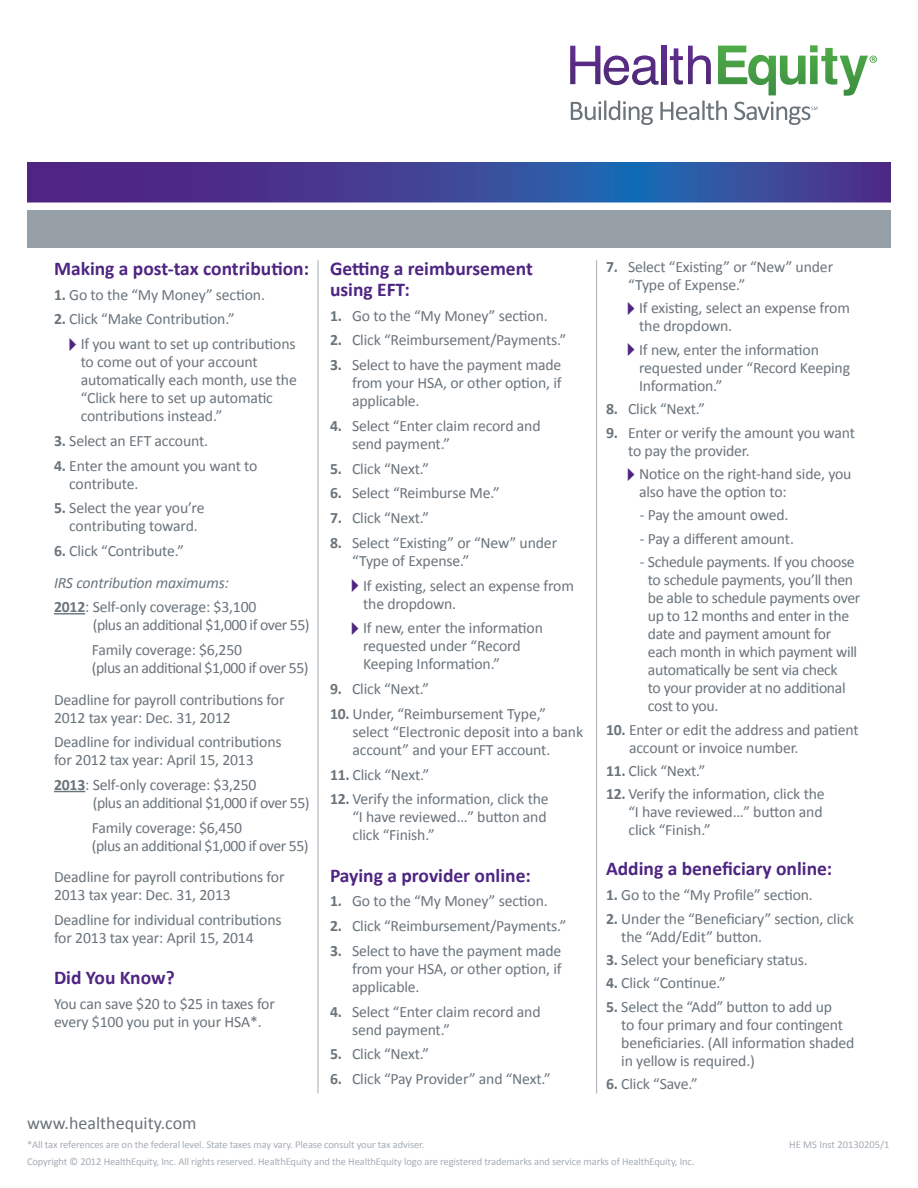
<style>
.page{position:relative;width:918px;height:1188px;background:#fff}
.page>*{position:absolute;margin:0;border:0;box-sizing:border-box;transform-origin:0 0}
.SubHead{font:700 19.5px/21px "Calibri";color:#4e2582}
.Body_Copy{font:700 19.5px "Calibri";color:#4e2582}
.t1{font:18px "Calibri";color:#6a747b}
.Body_Copy-2{font:15.75px/18px "Calibri";letter-spacing:-.01em;color:#6a747b}
.Body_Copy-3{font:15.75px/18px "Calibri";letter-spacing:-.03em;color:#6a747b}
.Body_Copy-4{font:italic 15.75px "Calibri";letter-spacing:-.01em;color:#6a747b}
.Body_Copy-5{font:10.5px "Calibri";letter-spacing:-.01em;color:#a5adb5}
.s1{font-weight:700}
</style>
<div class="page">
<hr style="left:54px;top:613px;width:31px;height:1px;background:#6a747b">
<hr style="left:54px;top:791px;width:31px;height:1px;background:#6a747b">
<svg style="left:27px;top:162px;width:864px;height:40px;background:#3e4194"></svg>
<div style="left:27px;top:206px;width:864px;height:41px;background:#98a0a7"></div>
<div style="left:27px;top:202px;width:891px;height:8px;background:#fff"></div>
<hr style="left:318px;top:260px;width:1px;height:834px;background:#a5adb5">
<hr style="left:596px;top:260px;width:1px;height:834px;background:#a5adb5">
<svg style="left:570px;top:45px;width:307px;height:80px"></svg>
<p class="SubHead" style="left:54px;top:258px;width:257px">Making a post-tax contribution:</p>
<p class="Body_Copy-2" style="left:54px;top:285px;width:212px"><span class="s1">1.</span> Go to the “My Money” section.</p>
<p class="Body_Copy-2" style="left:54px;top:310px;width:182px"><span class="s1">2.</span> Click “Make Contribution.”</p>
<p class="Body_Copy-2" style="left:81px;top:335px;width:218px">If you want to set up contributions to come out of your account automatically each month, use the “Click here to set up automatic contributions instead.”</p>
<p class="Body_Copy-2" style="left:54px;top:432px;width:156px"><span class="s1">3.</span> Select an EFT account.</p>
<p class="Body_Copy-2" style="left:69px;top:456px;width:190px;text-indent:-15px"><span class="s1">4.</span> Enter the amount you want to contribute.</p>
<p class="Body_Copy-2" style="left:54px;top:499px;width:152px;text-align:center"><span class="s1">5.</span> Select the year you’re contributing toward.</p>
<p class="Body_Copy-2" style="left:54px;top:542px;width:132px"><span class="s1">6.</span> Click “Contribute.”</p>
<p class="Body_Copy-4" style="left:54px;top:572px;width:176px">IRS contribution maximums:</p>
<p class="Body_Copy-3" style="left:93px;top:598px;width:218px;text-indent:-39px"><span class="s1">2012</span>: Self-only coverage: $3,100<br>(plus an additional $1,000 if over 55)</p>
<p class="Body_Copy-3" style="left:92px;top:641px;width:218px">Family coverage: $6,250<br>(plus an additional $1,000 if over 55)</p>
<p class="Body_Copy-2" style="left:54px;top:690px;width:232px">Deadline for payroll contributions for<br>2012 tax year: Dec. 31, 2012</p>
<p class="Body_Copy-2" style="left:54px;top:733px;width:229px">Deadline for individual contributions for 2012 tax year: April 15, 2013</p>
<p class="Body_Copy-3" style="left:93px;top:776px;width:218px;text-indent:-39px"><span class="s1">2013</span>: Self-only coverage: $3,250<br>(plus an additional $1,000 if over 55)</p>
<p class="Body_Copy-3" style="left:92px;top:819px;width:218px">Family coverage: $6,450<br>(plus an additional $1,000 if over 55)</p>
<p class="Body_Copy-2" style="left:54px;top:868px;width:232px">Deadline for payroll contributions for<br>2013 tax year: Dec. 31, 2013</p>
<p class="Body_Copy-2" style="left:54px;top:911px;width:229px">Deadline for individual contributions for 2013 tax year: April 15, 2014</p>
<p class="SubHead" style="left:54px;top:967px;width:122px">Did You Know?</p>
<p class="Body_Copy-2" style="left:54px;top:995px;width:222px">You can save $20 to $25 in taxes for every $100 you put in your HSA*.</p>
<p class="t1" style="left:27px;top:1112px;width:171px">www.healthequity.com</p>
<p class="SubHead" style="left:330px;top:258px;width:204px">Getting a reimbursement using EFT:</p>
<p class="Body_Copy-2" style="left:330px;top:306px;width:219px"><span class="s1">1.</span> Go to the “My Money” section.</p>
<p class="Body_Copy-2" style="left:330px;top:331px;width:238px"><span class="s1">2.</span> Click “Reimbursement/Payments.”</p>
<p class="Body_Copy-2" style="left:352px;top:356px;width:211px;text-align:justify;text-indent:-22px"><span class="s1">3.</span> Select to have the payment made from your HSA, or other option, if applicable.</p>
<p class="Body_Copy-2" style="left:352px;top:417px;width:190px;text-indent:-22px"><span class="s1">4.</span> Select “Enter claim record and send payment.”</p>
<p class="Body_Copy-2" style="left:330px;top:459px;width:101px"><span class="s1">5.</span> Click “Next.”</p>
<p class="Body_Copy-2" style="left:330px;top:484px;width:171px"><span class="s1">6.</span> Select “Reimburse Me.”</p>
<p class="Body_Copy-2" style="left:330px;top:509px;width:101px"><span class="s1">7.</span> Click “Next.”</p>
<p class="Body_Copy-2" style="left:352px;top:534px;width:207px;text-indent:-22px"><span class="s1">8.</span> Select “Existing” or “New” under “Type of Expense.”</p>
<p class="Body_Copy-2" style="left:363px;top:576px;width:212px">If existing, select an expense from the dropdown.</p>
<p class="Body_Copy-2" style="left:363px;top:619px;width:181px">If new, enter the information requested under “Record<br>Keeping Information.”</p>
<p class="Body_Copy-2" style="left:330px;top:680px;width:101px"><span class="s1">9.</span> Click “Next.”</p>
<p class="Body_Copy-2" style="left:352px;top:705px;width:232px;text-indent:-22px"><span class="s1">10.</span> Under, “Reimbursement Type,” select “Electronic deposit into a bank account” and your EFT account.</p>
<p class="Body_Copy-2" style="left:330px;top:765px;width:101px"><span class="s1">11.</span> Click “Next.”</p>
<p class="Body_Copy-2" style="left:352px;top:790px;width:198px;text-indent:-22px"><span class="s1">12.</span> Verify the information, click the “I have reviewed…” button and click “Finish.”</p>
<p class="Body_Copy" style="left:330px;top:863px;width:202px">Paying a provider online:</p>
<p class="Body_Copy-2" style="left:330px;top:892px;width:219px"><span class="s1">1.</span> Go to the “My Money” section.</p>
<p class="Body_Copy-2" style="left:330px;top:917px;width:238px"><span class="s1">2.</span> Click “Reimbursement/Payments.”</p>
<p class="Body_Copy-2" style="left:352px;top:942px;width:211px;text-align:justify;text-indent:-22px"><span class="s1">3.</span> Select to have the payment made from your HSA, or other option, if applicable.</p>
<p class="Body_Copy-2" style="left:352px;top:1002px;width:190px;text-indent:-22px"><span class="s1">4.</span> Select “Enter claim record and send payment.”</p>
<p class="Body_Copy-2" style="left:330px;top:1045px;width:101px"><span class="s1">5.</span> Click “Next.”</p>
<p class="Body_Copy-2" style="left:330px;top:1070px;width:222px"><span class="s1">6.</span> Click “Pay Provider” and “Next.”</p>
<p class="Body_Copy-2" style="left:628px;top:258px;width:207px;text-indent:-22px"><span class="s1">7.</span> Select “Existing” or “New” under “Type of Expense.”</p>
<p class="Body_Copy-2" style="left:639px;top:299px;width:212px">If existing, select an expense from the dropdown.</p>
<p class="Body_Copy-2" style="left:639px;top:341px;width:213px">If new, enter the information requested under “Record Keeping<br>Information.”</p>
<p class="Body_Copy-2" style="left:606px;top:400px;width:101px"><span class="s1">8.</span> Click “Next.”</p>
<p class="Body_Copy-2" style="left:628px;top:424px;width:229px;text-indent:-22px"><span class="s1">9.</span> Enter or verify the amount you want to pay the provider.</p>
<p class="Body_Copy-2" style="left:639px;top:465px;width:214px">Notice on the right-hand side, you also have the option to:</p>
<p class="Body_Copy-2" style="left:640px;top:506px;width:150px">- Pay the amount owed.</p>
<p class="Body_Copy-2" style="left:640px;top:530px;width:156px">- Pay a different amount.</p>
<p class="Body_Copy-2" style="left:648px;top:553px;width:214px;text-indent:-8px">- Schedule payments. If you choose to schedule payments, you’ll then be able to schedule payments over up to 12 months and enter in the date and payment amount for each month in which payment will automatically be sent via check<br>to your provider at no additional cost to you.</p>
<p class="Body_Copy-2" style="left:629px;top:721px;width:231px;text-indent:-23px"><span class="s1">10.</span> Enter or edit the address and patient account or invoice number.</p>
<p class="Body_Copy-2" style="left:606px;top:762px;width:101px"><span class="s1">11.</span> Click “Next.”</p>
<p class="Body_Copy-2" style="left:628px;top:785px;width:198px;text-indent:-22px"><span class="s1">12.</span> Verify the information, click the “I have reviewed…” button and click “Finish.”</p>
<p class="SubHead" style="left:606px;top:858px;width:228px">Adding a beneficiary online:</p>
<p class="Body_Copy-2" style="left:606px;top:886px;width:208px"><span class="s1">1.</span> Go to the “My Profile” section.</p>
<p class="Body_Copy-2" style="left:621px;top:909px;width:234px;text-indent:-15px"><span class="s1">2.</span> Under the “Beneficiary” section, click the “Add/Edit” button.</p>
<p class="Body_Copy-2" style="left:606px;top:951px;width:203px"><span class="s1">3.</span> Select your beneficiary status.</p>
<p class="Body_Copy-2" style="left:606px;top:974px;width:121px"><span class="s1">4.</span> Click “Continue.”</p>
<p class="Body_Copy-2" style="left:621px;top:998px;width:235px;text-indent:-15px"><span class="s1">5.</span> Select the “Add” button to add up<br>to four primary and four contingent beneficiaries. (All information shaded in yellow is required.)</p>
<p class="Body_Copy-2" style="left:606px;top:1075px;width:93px"><span class="s1">6.</span> Click “Save.”</p>
<p class="Body_Copy-5" style="left:27px;top:1138px;width:399px">*All tax references are on the federal level. State taxes may vary. Please consult your tax adviser.</p>
<p class="Body_Copy-5" style="left:789px;top:1138px;width:102px">HE MS Inst 20130205/1</p>
<p class="Body_Copy-5" style="left:27px;top:1154px;width:669px">Copyright © 2012 HealthEquity, Inc. All rights reserved. HealthEquity and the HealthEquity logo are registered trademarks and service marks of HealthEquity, Inc.</p>
</div>
